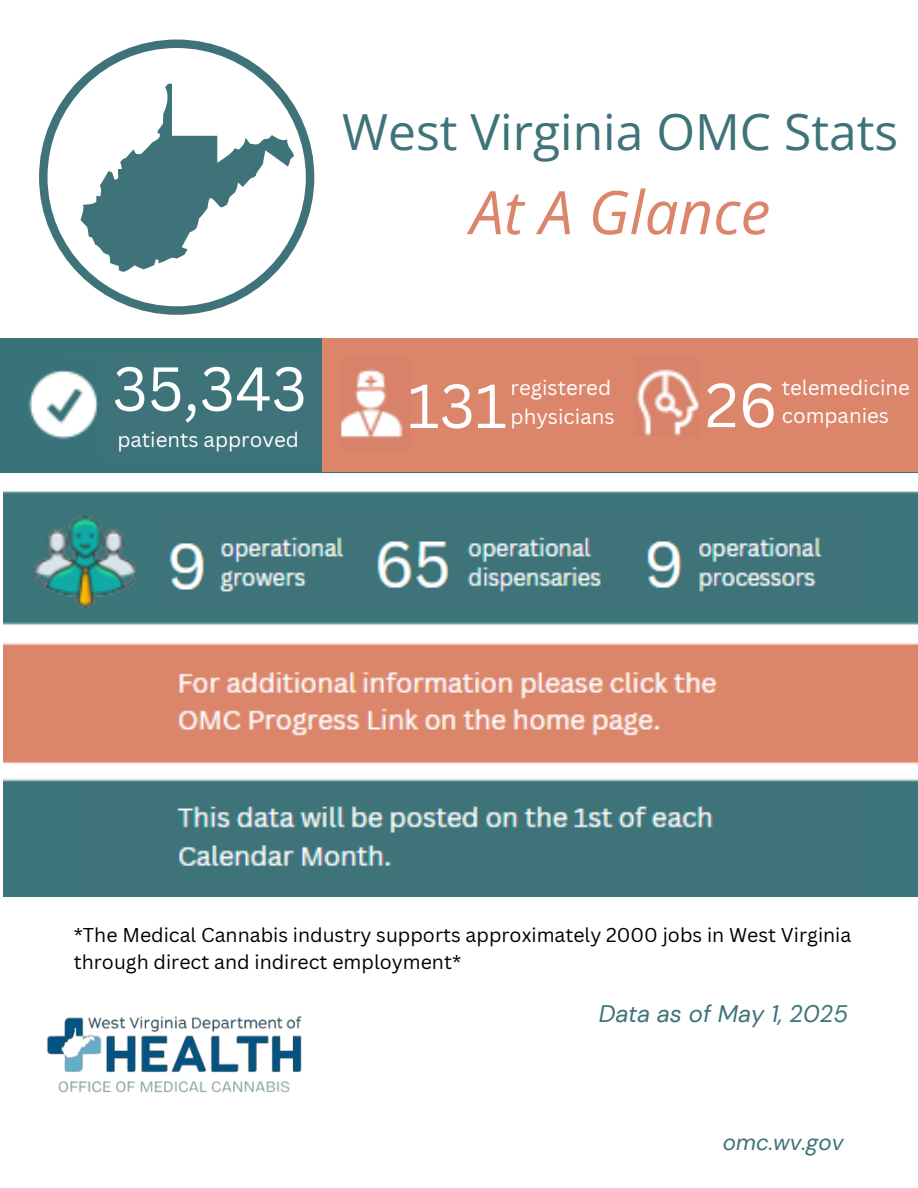
<style>
.page{position:relative;width:918px;height:1188px;background:#fff}
.page>*{position:absolute;margin:0;border:0;box-sizing:border-box;transform-origin:0 0}
.t1{font:62.25px "Canva Sans";color:#fff}
.t2{font:60.75px "Canva Sans";color:#fff}
.t3{font:italic 60.15px "Open Sans";color:#db856b}
.t4{font:49.8px "Open Sans";color:#3d7379}
.t5{font:italic 23.85px "DM Sans";color:#3d7379}
.t6{font:italic 22.35px "DM Sans";color:#3d7379}
.t7{font:20.4px/28.2px "Canva Sans";color:#fff}
.t8{font:19.5px/27px "Canva Sans";color:#000}
</style>
<div class="page">
<div style="left:0;top:338px;width:322px;height:134px;background:#377378"></div>
<svg style="left:39px;top:40px;width:275px;height:275px"></svg>
<div style="left:64px;top:351px;width:834px;height:108px;background:#3d7379"></div>
<img style="left:19px;top:357px;width:82px;height:107px">
<div style="left:322px;top:338px;width:596px;height:134px;background:#db856b"></div>
<img style="left:341px;top:369px;width:62px;height:69px">
<img style="left:636px;top:369px;width:64px;height:67px">
<img style="left:46px;top:1016px;width:256px;height:77px">
<img style="left:4px;top:491px;width:914px;height:406px">
<p class="t4" style="left:342px;top:97px;width:558px">West Virginia OMC Stats</p>
<h1 class="t3" style="left:470px;top:170px;width:302px">At A Glance</h1>
<h1 class="t2" style="left:113px;top:346px;width:196px">35,343</h1>
<h1 class="t7" style="left:117px;top:425px;width:183px">patients approved</h1>
<p class="t1" style="left:463px;top:351px;width:104px">131</p>
<p class="t7" style="left:511px;top:373px;width:106px">registered physicians</p>
<p class="t2" style="left:407px;top:363px;width:101px">131</p>
<p class="t2" style="left:705px;top:362px;width:74px">26</p>
<h1 class="t7" style="left:782px;top:373px;width:130px">telemedicine</h1>
<h1 class="t7" style="left:782px;top:401px;width:109px">companies</h1>
<p class="t8" style="left:74px;top:921px;width:779px">*The Medical Cannabis industry supports approximately 2000 jobs in West Virginia through direct and indirect employment*</p>
<p class="t5" style="left:599px;top:998px;width:251px">Data as of May 1, 2025</p>
<p class="t6" style="left:723px;top:1128px;width:122px">omc.wv.gov</p>
</div>
